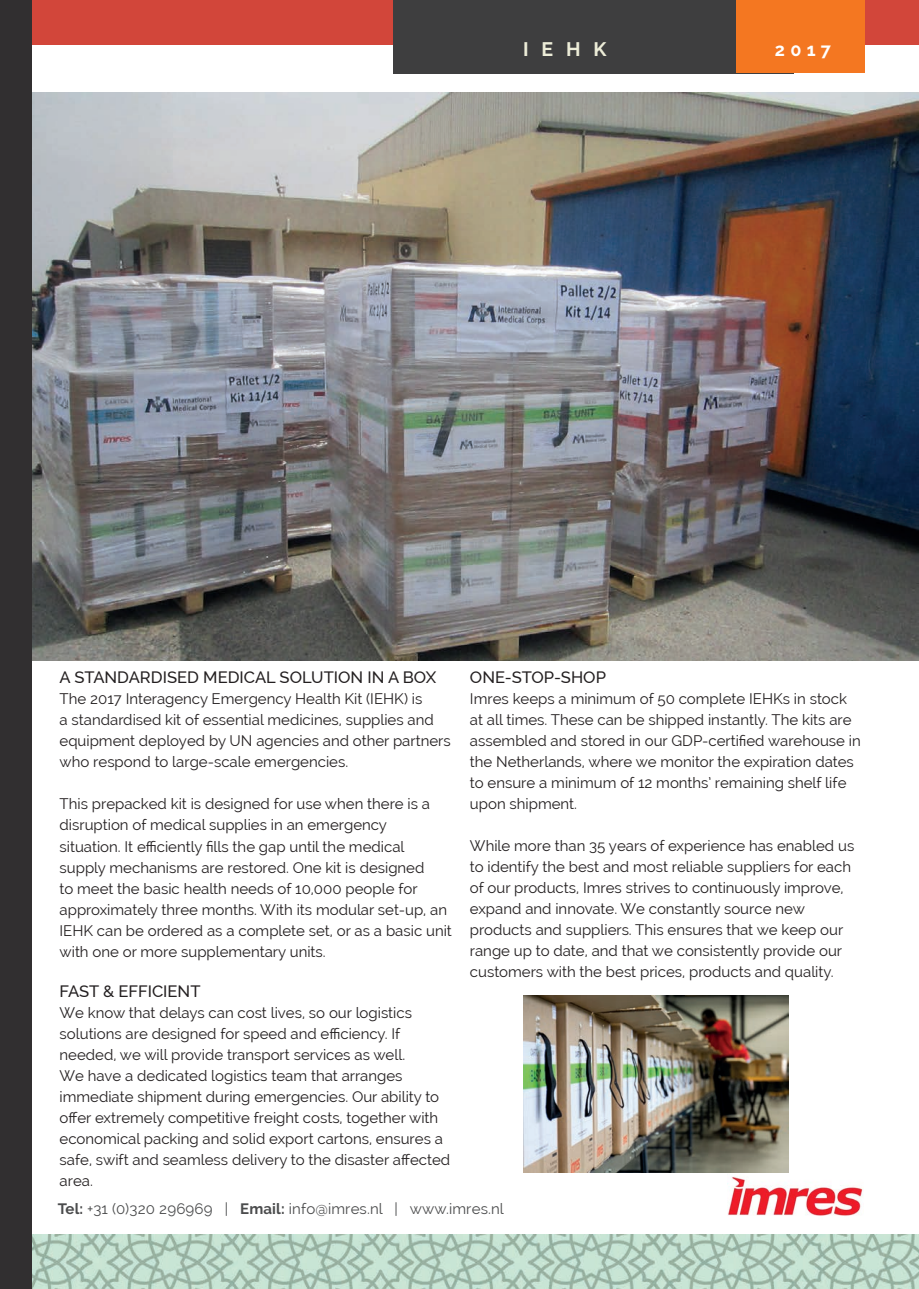
<style>
.page{position:relative;width:919px;height:1289px;background:#fff}
.page>*{position:absolute;margin:0;border:0;box-sizing:border-box;transform-origin:0 0}
.t1{font:700 19.5px "Raleway";color:#ededd8}
.t2{font:700 18px "Raleway";color:#fff}
.t3{font:500 16.5px "Raleway";color:#231f20}
.t4{font:15px/21px "Raleway";color:#231f20}
.t5{font:15px "Raleway";letter-spacing:.01em;color:#4b4c4d}
.s1{font-weight:700}
</style>
<div class="page">
<img style="left:32px;top:93px;width:886px;height:567px">
<div style="left:0;top:0;width:918px;height:45px;background:#d2463a"></div>
<img style="left:727px;top:1163px;width:136px;height:53px">
<img style="left:32px;top:1234px;width:886px;height:54px">
<div style="left:0;top:0;width:32px;height:1288px;background:#312f30"></div>
<div style="left:393px;top:0;width:401px;height:73px;background:#3e3e3f"></div>
<div style="left:736px;top:0;width:128px;height:73px;background:#f47721"></div>
<img style="left:523px;top:995px;width:265px;height:177px">
<p class="t1" style="left:523px;top:38px;width:85px">IEHK</p>
<p class="t2" style="left:774px;top:39px;width:58px">2017</p>
<p class="t3" style="left:60px;top:668px;width:378px">A STANDARDISED MEDICAL SOLUTION IN A BOX</p>
<p class="t4" style="left:60px;top:688px;width:392px">The 2017 Interagency Emergency Health Kit (IEHK) is<br>a standardised kit of essential medicines, supplies and equipment deployed by UN agencies and other partners who respond to large-scale emergencies.</p>
<p class="t4" style="left:60px;top:793px;width:372px">This prepacked kit is designed for use when there is a disruption of medical supplies in an emergency</p>
<p class="t4" style="left:60px;top:835px;width:394px">situation. It efficiently fills the gap until the medical supply mechanisms are restored. One kit is designed<br>to meet the basic health needs of 10,000 people for approximately three months. With its modular set-up, an IEHK can be ordered as a complete set, or as a basic unit with one or more supplementary units.</p>
<p class="t3" style="left:60px;top:982px;width:142px">FAST &amp; EFFICIENT</p>
<p class="t4" style="left:60px;top:1002px;width:392px">We know that delays can cost lives, so our logistics solutions are designed for speed and efficiency. If needed, we will provide transport services as well.<br>We have a dedicated logistics team that arranges immediate shipment during emergencies. Our ability to offer extremely competitive freight costs, together with economical packing and solid export cartons, ensures a safe, swift and seamless delivery to the disaster affected area.</p>
<p class="t3" style="left:470px;top:667px;width:137px">ONE-STOP-SHOP</p>
<p class="t4" style="left:470px;top:688px;width:392px">Imres keeps a minimum of 50 complete IEHKs in stock at all times. These can be shipped instantly. The kits are assembled and stored in our GDP-certified warehouse in the Netherlands, where we monitor the expiration dates to ensure a minimum of 12 months’ remaining shelf life upon shipment.</p>
<p class="t4" style="left:470px;top:835px;width:386px">While more than 35 years of experience has enabled us to identify the best and most reliable suppliers for each of our products, Imres strives to continuously improve, expand and innovate. We constantly source new products and suppliers. This ensures that we keep our range up to date, and that we consistently provide our customers with the best prices, products and quality.</p>
<p class="t5" style="left:58px;top:1199px;width:447px"><span class="s1">Tel:</span> +31 (0)320 296969 | <span class="s1">Email:</span> info@imres.nl | www.imres.nl</p>
</div>
